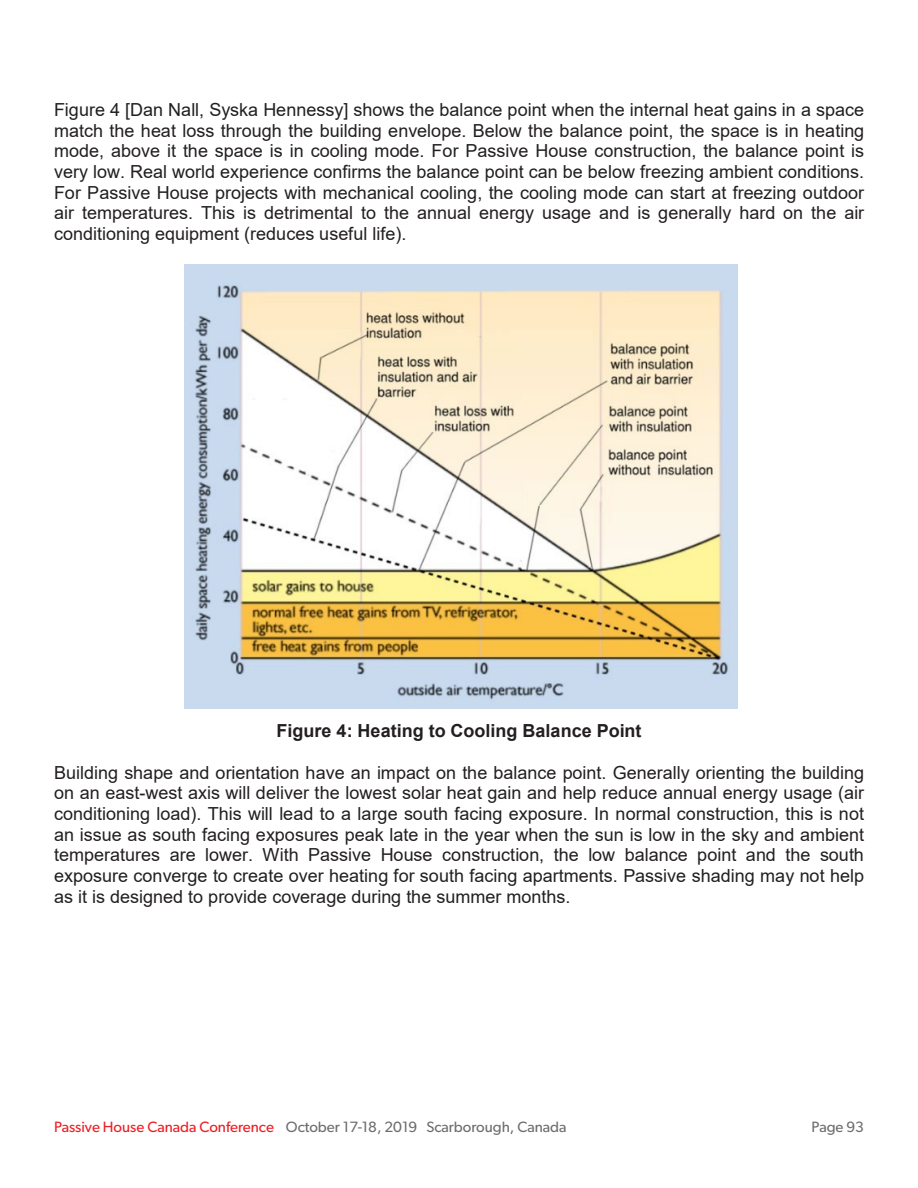
<style>
.page{position:relative;width:918px;height:1188px;background:#fff}
.page>*{position:absolute;margin:0;border:0;box-sizing:border-box;transform-origin:0 0}
.t1{font:18px/20.7px "Arial";color:#231f20;text-align:justify}
.t2{font:700 18px "Arial";color:#231f20}
.t3{font:15px "Trebuchet MS";letter-spacing:.005em;color:#6d6e71}
.t4{font:15px "Gibson";color:#6c6d70}
.t5{font:15px "Gibson";color:#ee1d23}
.s1{font-family:"Tahoma";color:#6d6e71}
.s2{color:#ed1d24}
</style>
<div class="page">
<img style="left:184px;top:265px;width:553px;height:443px">
<p class="t1" style="left:54px;top:99px;width:812px">Figure 4 [Dan Nall, Syska Hennessy] shows the balance point when the internal heat gains in a space match the heat loss through the building envelope. Below the balance point, the space is in heating mode, above it the space is in cooling mode. For Passive House construction, the balance point is very low. Real world experience confirms the balance point can be below freezing ambient conditions.<br>For Passive House projects with mechanical cooling, the cooling mode can start at freezing outdoor air temperatures. This is detrimental to the annual energy usage and is generally hard on the air conditioning equipment (reduces useful life).</p>
<p class="t2" style="left:276px;top:718px;width:367px">Figure 4: Heating to Cooling Balance Point</p>
<p class="t1" style="left:54px;top:762px;width:812px">Building shape and orientation have an impact on the balance point. Generally orienting the building on an east-west axis will deliver the lowest solar heat gain and help reduce annual energy usage (air conditioning load). This will lead to a large south facing exposure. In normal construction, this is not an issue as south facing exposures peak late in the year when the sun is low in the sky and ambient temperatures are lower. With Passive House construction, the low balance point and the south exposure converge to create over heating for south facing apartments. Passive shading may not help as it is designed to provide coverage during the summer months.</p>
<p class="t4" style="left:286px;top:1118px;width:282px">October 17-1 , 019 Scarborough, Canada</p>
<p class="t4" style="left:812px;top:1118px;width:54px">Page 93<span class="s1">92</span></p>
<p class="t3" style="left:54px;top:1118px;width:509px"><span class="s2">Passive House Canada Conference</span> October 17-18, 2019 Scarborough, Canada</p>
<p class="t5" style="left:85px;top:1118px;width:30px">ve H</p>
</div>
